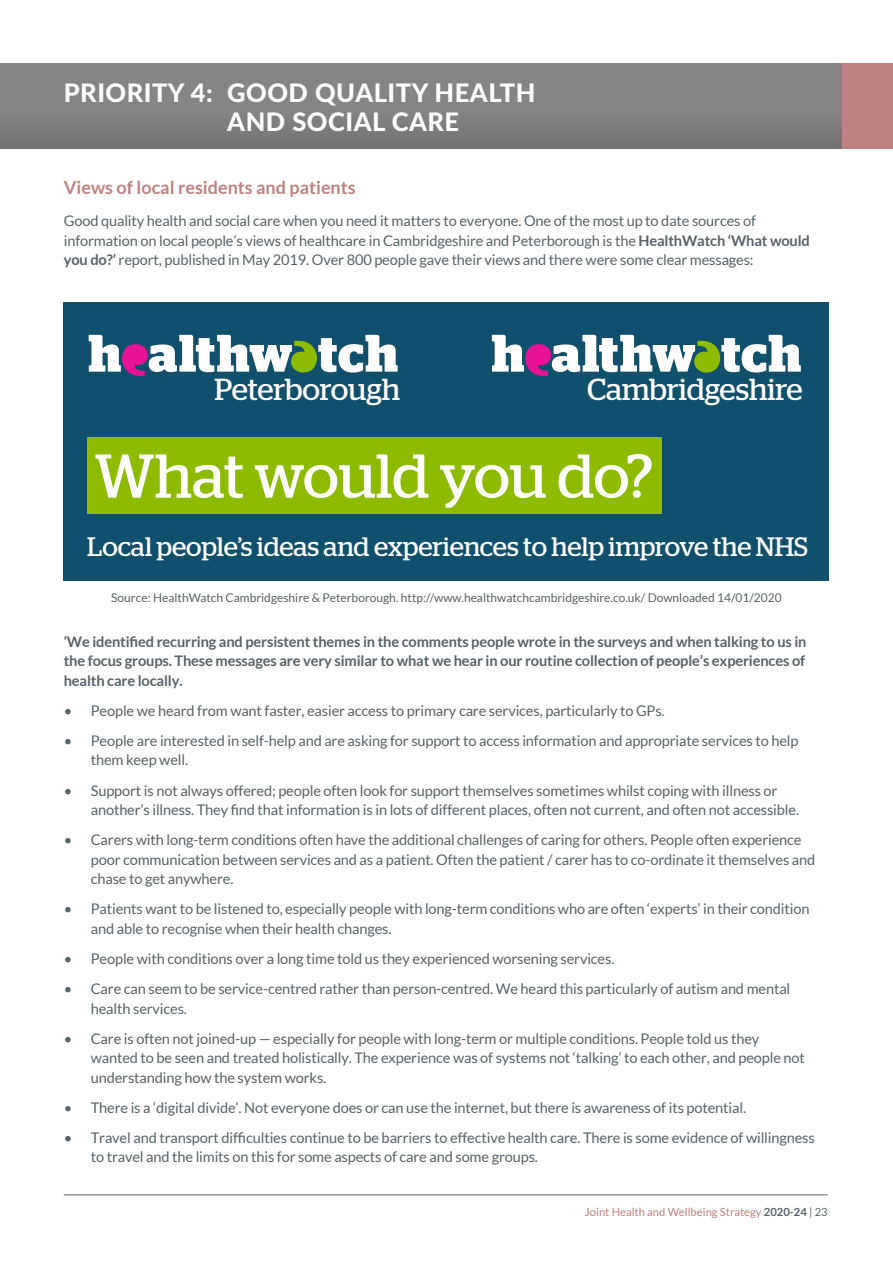
<style>
.page{position:relative;width:893px;height:1263px;background:#fff}
.page>*{position:absolute;margin:0;border:0;box-sizing:border-box;transform-origin:0 0}
.t1{font:61.8px "Stag";letter-spacing:-.005em;color:#fff}
.t2{font:30.45px "Stag";color:#fff}
.t3{font:26.7px "Stag";letter-spacing:-.005em;color:#fff}
.t4{font:800 25.5px/29.4px "Lato";letter-spacing:.02em;color:#fff}
.t5{font:700 18px "Lato";color:#bd8281}
.t6{font:14.7px/19.5px "Lato";letter-spacing:-.01em;color:#586267}
.t7{font:700 14.7px/19.5px "Lato";letter-spacing:-.01em;color:#586267;text-align:justify}
.t8{font:12px "Lato";color:#586267}
.t9{font:11.25px "Lato";color:#bd8281}
.s1{font-weight:700}
.s2{font-weight:700;color:#586267}
.s3{color:#586267}
</style>
<div class="page">
<div style="left:842px;top:64px;width:51px;height:85px;background:#bd8281"></div>
<div style="left:0;top:64px;width:842px;height:85px;background:linear-gradient(to right,#828080,#828080)"></div>
<hr style="left:0;top:64px;width:1px;height:85px;background:#231f20">
<div style="left:64px;top:302px;width:765px;height:279px;background:#11506c"></div>
<div style="left:87px;top:437px;width:575px;height:77px;background:#8dbb00"></div>
<svg style="left:89px;top:335px;width:309px;height:41px"></svg>
<svg style="left:492px;top:335px;width:309px;height:41px"></svg>
<hr style="left:64px;top:1194px;width:764px;height:1px;background:#586267">
<p class="t4" style="left:227px;top:77px;width:310px;text-indent:-164px">PRIORITY 4: GOOD QUALITY HEALTH<br>AND SOCIAL CARE</p>
<p class="t5" style="left:64px;top:177px;width:293px">Views of local residents and patients</p>
<p class="t6" style="left:64px;top:211px;width:748px">Good quality health and social care when you need it matters to everyone. One of the most up to date sources of information on local people’s views of healthcare in Cambridgeshire and Peterborough is the <span class="s1">HealthWatch ‘What would you do?’</span> report, published in May 2019. Over 800 people gave their views and there were some clear messages:</p>
<p class="t2" style="left:214px;top:371px;width:187px">Peterborough</p>
<p class="t2" style="left:587px;top:371px;width:217px">Cambridgeshire</p>
<p class="t1" style="left:94px;top:440px;width:560px">What would you do?</p>
<p class="t3" style="left:87px;top:531px;width:722px">Local people’s ideas and experiences to help improve the NHS</p>
<p class="t8" style="left:111px;top:591px;width:672px">Source: HealthWatch Cambridgeshire &amp; Peterborough. http://www.healthwatchcambridgeshire.co.uk/ Downloaded 14/01/2020</p>
<p class="t7" style="left:64px;top:631px;width:744px">‘We identified recurring and persistent themes in the comments people wrote in the surveys and when talking to us in the focus groups. These messages are very similar to what we hear in our routine collection of people’s experiences of health care locally.</p>
<p class="t6" style="left:64px;top:700px;width:602px">• People we heard from want faster, easier access to primary care services, particularly to GPs.</p>
<p class="t6" style="left:91px;top:731px;width:709px;text-indent:-27px">• People are interested in self-help and are asking for support to access information and appropriate services to help them keep well.</p>
<p class="t6" style="left:91px;top:780px;width:710px;text-indent:-27px">• Support is not always offered; people often look for support themselves sometimes whilst coping with illness or another’s illness. They find that information is in lots of different places, often not current, and often not accessible.</p>
<p class="t6" style="left:91px;top:830px;width:726px;text-indent:-27px">• Carers with long-term conditions often have the additional challenges of caring for others. People often experience poor communication between services and as a patient. Often the patient / carer has to co-ordinate it themselves and chase to get anywhere.</p>
<p class="t6" style="left:91px;top:899px;width:720px;text-indent:-27px">• Patients want to be listened to, especially people with long-term conditions who are often ‘experts’ in their condition and able to recognise when their health changes.</p>
<p class="t6" style="left:64px;top:949px;width:552px">• People with conditions over a long time told us they experienced worsening services.</p>
<p class="t6" style="left:91px;top:979px;width:701px;text-indent:-27px">• Care can seem to be service-centred rather than person-centred. We heard this particularly of autism and mental health services.</p>
<p class="t6" style="left:91px;top:1028px;width:716px;text-indent:-27px">• Care is often not joined-up — especially for people with long-term or multiple conditions. People told us they wanted to be seen and treated holistically. The experience was of systems not ‘talking’ to each other, and people not understanding how the system works.</p>
<p class="t6" style="left:64px;top:1098px;width:684px">• There is a ‘digital divide’. Not everyone does or can use the internet, but there is awareness of its potential.</p>
<p class="t6" style="left:91px;top:1128px;width:726px;text-indent:-27px">• Travel and transport difficulties continue to be barriers to effective health care. There is some evidence of willingness to travel and the limits on this for some aspects of care and some groups.</p>
<p class="t9" style="left:585px;top:1206px;width:244px">Joint Health and Wellbeing Strategy <span class="s2">2020-24</span> <span class="s3">| 23</span></p>
</div>
